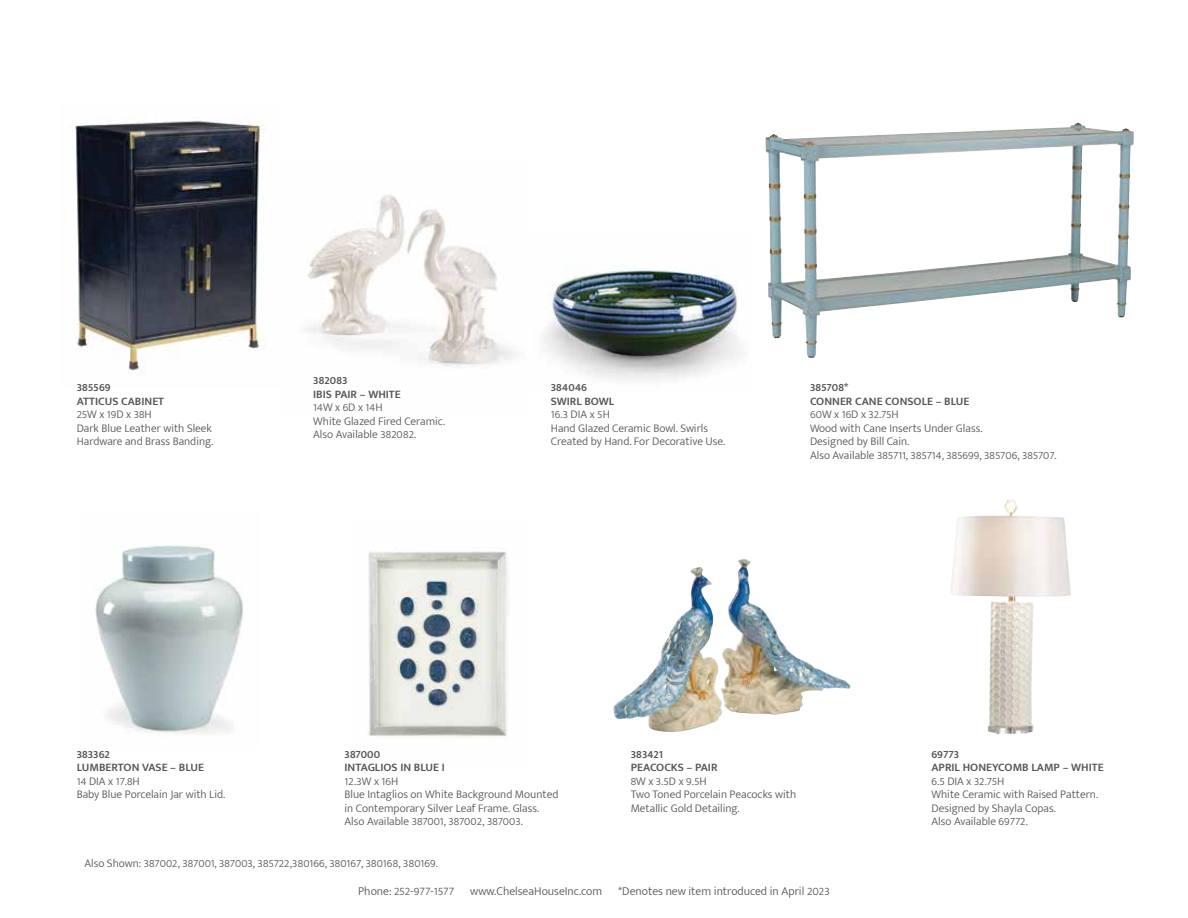
<style>
.page{position:relative;width:1188px;height:918px;background:#fff}
.page>*{position:absolute;margin:0;border:0;box-sizing:border-box;transform-origin:0 0}
.t1{font:300 12px "Mukta Mahee";color:#565659}
.t2{font:300 11.7px/13.5px "Mukta Mahee";color:#565659}
.t3{font:600 11.7px/13.5px "Mukta Mahee";color:#565659}
</style>
<div class="page">
<img style="left:368px;top:551px;width:139px;height:186px">
<img style="left:74px;top:120px;width:192px;height:256px">
<img style="left:720px;top:559px;width:131px;height:156px">
<img style="left:543px;top:266px;width:199px;height:114px">
<img style="left:950px;top:500px;width:121px;height:234px">
<img style="left:307px;top:195px;width:211px;height:173px">
<img style="left:95px;top:545px;width:148px;height:189px">
<img style="left:765px;top:123px;width:369px;height:235px">
<p class="t3" style="left:77px;top:380px;width:89px">385569<br>ATTICUS CABINET</p>
<p class="t2" style="left:77px;top:407px;width:138px">25W x 19D x 38H<br>Dark Blue Leather with Sleek<br>Hardware and Brass Banding.</p>
<p class="t3" style="left:313px;top:373px;width:89px">382083<br>IBIS PAIR – WHITE</p>
<p class="t2" style="left:313px;top:400px;width:133px">14W x 6D x 14H<br>White Glazed Fired Ceramic.<br>Also Available 382082.</p>
<p class="t3" style="left:551px;top:380px;width:65px">384046<br>SWIRL BOWL</p>
<p class="t2" style="left:551px;top:407px;width:176px">16.3 DIA x 5H<br>Hand Glazed Ceramic Bowl. Swirls<br>Created by Hand. For Decorative Use.</p>
<p class="t3" style="left:810px;top:380px;width:161px">385708*<br>CONNER CANE CONSOLE – BLUE</p>
<p class="t2" style="left:810px;top:407px;width:248px">60W x 16D x 32.75H<br>Wood with Cane Inserts Under Glass.<br>Designed by Bill Cain.<br>Also Available 385711, 385714, 385699, 385706, 385707.</p>
<p class="t3" style="left:77px;top:747px;width:129px">383362<br>LUMBERTON VASE – BLUE</p>
<p class="t2" style="left:77px;top:774px;width:150px">14 DIA x 17.8H<br>Baby Blue Porcelain Jar with Lid.</p>
<p class="t3" style="left:345px;top:747px;width:102px">387000<br>INTAGLIOS IN BLUE I</p>
<p class="t2" style="left:345px;top:774px;width:215px">12.3W x 16H<br>Blue Intaglios on White Background Mounted in Contemporary Silver Leaf Frame. Glass.<br>Also Available 387001, 387002, 387003.</p>
<p class="t2" style="left:84px;top:856px;width:355px">Also Shown: 387002, 387001, 387003, 385722,380166, 380167, 380168, 380169.</p>
<p class="t3" style="left:631px;top:747px;width:88px">383421<br>PEACOCKS – PAIR</p>
<p class="t2" style="left:631px;top:774px;width:167px">8W x 3.5D x 9.5H<br>Two Toned Porcelain Peacocks with<br>Metallic Gold Detailing.</p>
<p class="t3" style="left:931px;top:747px;width:174px">69773<br>APRIL HONEYCOMB LAMP – WHITE</p>
<p class="t2" style="left:931px;top:774px;width:168px">6.5 DIA x 32.75H<br>White Ceramic with Raised Pattern.<br>Designed by Shayla Copas.<br>Also Available 69772.</p>
<p class="t1" style="left:358px;top:884px;width:98px">Phone: 252-977-1577</p>
<p class="t1" style="left:470px;top:884px;width:134px">www.ChelseaHouseInc.com</p>
<p class="t1" style="left:618px;top:884px;width:213px">*Denotes new item introduced in April 2023</p>
</div>
